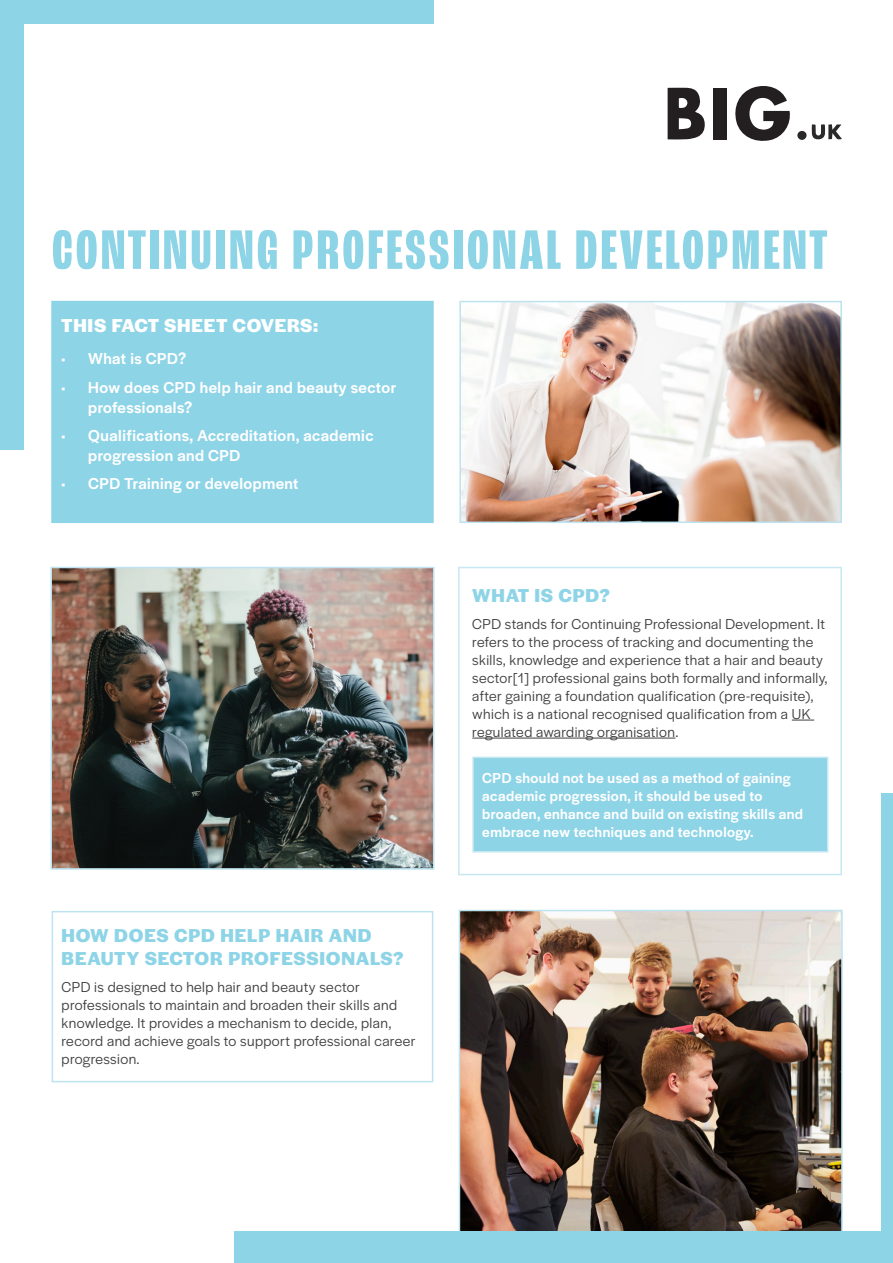
<style>
.page{position:relative;width:893px;height:1263px;background:#fff}
.page>*{position:absolute;margin:0;border:0;box-sizing:border-box;transform-origin:0 0}
.t1{font:700 extra-condensed 58.5px "Roc Grotesk";letter-spacing:.03em;color:#8ed4e7;scale:1.2 1}
.t2{font:700 19.5px/23.4px "Halyard Display";letter-spacing:.04em;color:#8ed4e7}
.t3{font:700 19.5px "Halyard Display";letter-spacing:.035em;color:#fff}
.t4{font:500 16.5px/19.8px "Halyard Display";letter-spacing:.03em;color:#fff}
.t5{font:15px/18px "Halyard Display";letter-spacing:.03em;color:#3e3e3f}
.t6{font:500 15px/18px "Halyard Display";letter-spacing:.03em;color:#fff}
.s1{font-weight:400;font-size:15px}
</style>
<div class="page">
<img style="left:462px;top:913px;width:378px;height:319px">
<div style="left:459px;top:910px;width:384px;height:336px;border:2px solid #bce3ef"></div>
<img style="left:53px;top:570px;width:378px;height:297px">
<div style="left:50px;top:567px;width:384px;height:303px;border:2px solid #bce3ef"></div>
<div style="left:881px;top:793px;width:12px;height:470px;background:#8ed4e7"></div>
<div style="left:234px;top:1232px;width:659px;height:31px;background:#8ed4e7"></div>
<div style="left:0;top:0;width:434px;height:23px;background:#8ed4e7"></div>
<div style="left:0;top:0;width:23px;height:450px;background:#8ed4e7"></div>
<div style="left:52px;top:302px;width:381px;height:220px;background:#8ed4e7"></div>
<div style="left:51px;top:301px;width:383px;height:222px;border:2px solid #8ed4e7"></div>
<img style="left:462px;top:304px;width:377px;height:216px">
<div style="left:459px;top:301px;width:383px;height:222px;border:2px solid #bce3ef"></div>
<div style="left:52px;top:911px;width:381px;height:171px;border:2px solid #bce3ef"></div>
<svg style="left:792px;top:720px;width:22px;height:1px"></svg>
<hr style="left:472px;top:738px;width:203px;height:1px;background:#3e3e3f">
<div style="left:473px;top:757px;width:355px;height:95px;background:#8ed4e7"></div>
<div style="left:472px;top:756px;width:356px;height:96px;border:2px solid #c7e8f2"></div>
<div style="left:458px;top:567px;width:384px;height:308px;border:2px solid #c7e8f2"></div>
<svg style="left:668px;top:88px;width:37px;height:52px"></svg>
<svg style="left:735px;top:86px;width:55px;height:55px"></svg>
<div style="left:713px;top:88px;width:14px;height:51px;background:#242021"></div>
<svg style="left:812px;top:124px;width:30px;height:16px"></svg>
<div style="left:797px;top:131px;width:10px;height:9px;background:#2a2829;border-radius:50%"></div>
<p class="t1" style="left:51px;top:216px;width:648px">CONTINUING PROFESSIONAL DEVELOPMENT</p>
<p class="t3" style="left:61px;top:311px;width:258px">THIS FACT SHEET COVERS:</p>
<p class="t4" style="left:61px;top:348px;width:127px"><span class="s1">•</span> What is CPD?</p>
<p class="t4" style="left:88px;top:376px;width:310px;text-indent:-27px"><span class="s1">•</span> How does CPD help hair and beauty sector professionals?</p>
<p class="t4" style="left:88px;top:424px;width:287px;text-indent:-27px"><span class="s1">•</span> Qualifications, Accreditation, academic progression and CPD</p>
<p class="t4" style="left:61px;top:473px;width:239px"><span class="s1">•</span> CPD Training or development</p>
<p class="t2" style="left:62px;top:922px;width:344px">HOW DOES CPD HELP HAIR AND<br>BEAUTY SECTOR PROFESSIONALS?</p>
<p class="t5" style="left:62px;top:977px;width:355px">CPD is designed to help hair and beauty sector professionals to maintain and broaden their skills and knowledge. It provides a mechanism to decide, plan, record and achieve goals to support professional career progression.</p>
<p class="t2" style="left:472px;top:583px;width:139px">WHAT IS CPD?</p>
<p class="t5" style="left:472px;top:614px;width:357px">CPD stands for Continuing Professional Development. It refers to the process of tracking and documenting the skills, knowledge and experience that a hair and beauty sector[1] professional gains both formally and informally, after gaining a foundation qualification (pre-requisite), which is a national recognised qualification from a UK regulated awarding organisation.</p>
<p class="t6" style="left:482px;top:768px;width:322px">CPD should not be used as a method of gaining academic progression, it should be used to broaden, enhance and build on existing skills and embrace new techniques and technology.</p>
</div>
